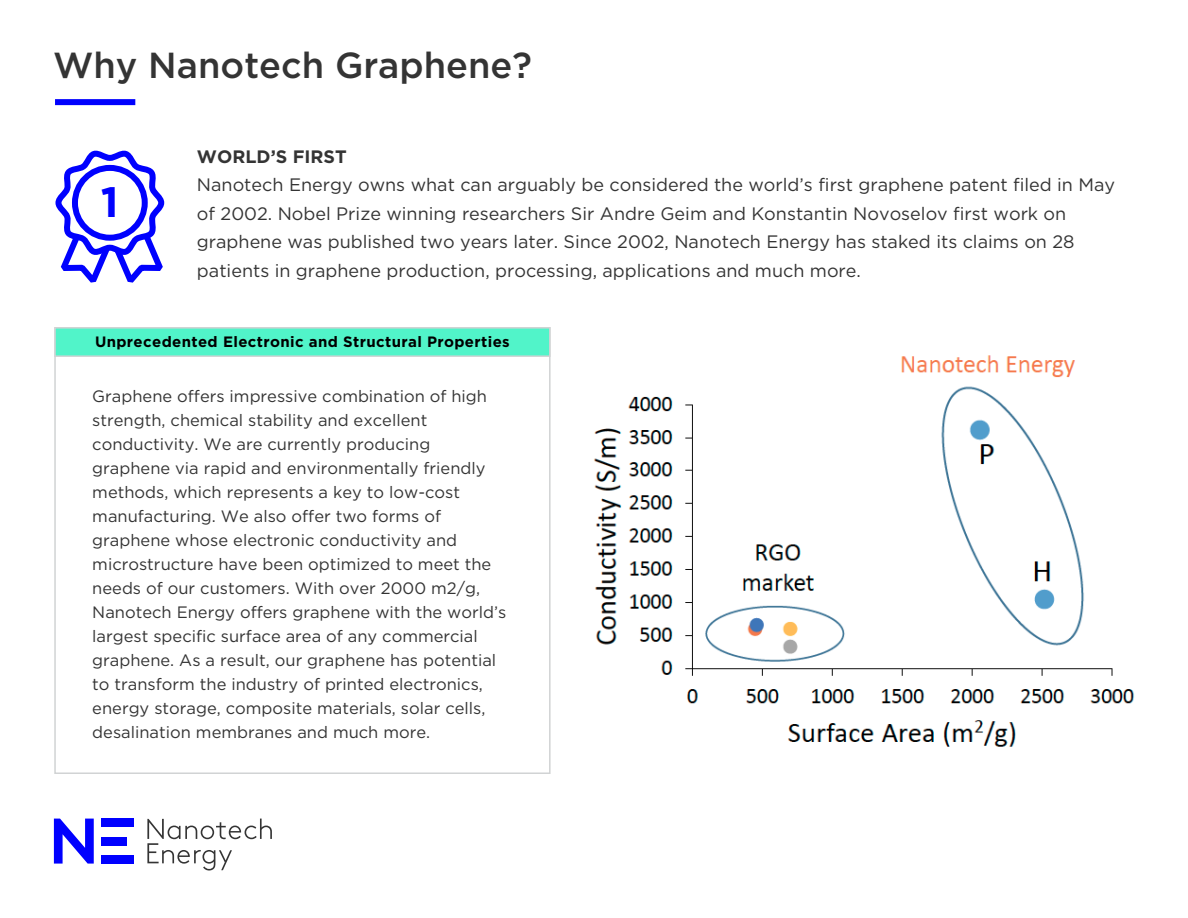
<style>
.page{position:relative;width:1188px;height:918px;background:#fff}
.page>*{position:absolute;margin:0;border:0;box-sizing:border-box;transform-origin:0 0}
.t1{font:700 42.45px "Gotham";color:#0001fe}
.t2{font:500 36.15px "Gotham";color:#343434}
.t3{font:18px/28.5px "Gotham";color:#343434}
.t4{font:700 18px "Gotham";color:#343434}
.t5{font:16.5px/24px "Gotham";color:#343434}
.t6{font:700 15px "Gotham";letter-spacing:.025em;color:#000}
</style>
<div class="page">
<svg style="left:54px;top:819px;width:40px;height:45px"></svg>
<div style="left:101px;top:819px;width:33px;height:8px;background:#00f"></div>
<div style="left:101px;top:855px;width:33px;height:9px;background:#00f"></div>
<div style="left:101px;top:837px;width:26px;height:8px;background:#00f"></div>
<svg style="left:147px;top:819px;width:125px;height:52px"></svg>
<div style="left:55px;top:99px;width:80px;height:6px;background:#0001fe"></div>
<svg style="left:55px;top:150px;width:110px;height:133px"></svg>
<div style="left:75px;top:168px;width:70px;height:70px;background:#fff;border-radius:50%"></div>
<div style="left:72px;top:165px;width:76px;height:76px;border:6px solid #0001fe;border-radius:50%"></div>
<img style="left:593px;top:355px;width:542px;height:392px">
<div style="left:54px;top:327px;width:497px;height:30px;background:#51f4c9;border:2px solid #d1d3d4"></div>
<h2 class="t2" style="left:53px;top:44px;width:480px">Why Nanotech Graphene?</h2>
<h1 class="t1" style="left:101px;top:177px;width:19px">1</h1>
<p class="t4" style="left:197px;top:146px;width:151px">WORLD’S FIRST</p>
<p class="t3" style="left:197px;top:170px;width:920px">Nanotech Energy owns what can arguably be considered the world’s first graphene patent filed in May of 2002. Nobel Prize winning researchers Sir Andre Geim and Konstantin Novoselov first work on graphene was published two years later. Since 2002, Nanotech Energy has staked its claims on 28 patients in graphene production, processing, applications and much more.</p>
<p class="t6" style="left:95px;top:333px;width:416px">Unprecedented Electronic and Structural Properties</p>
<p class="t5" style="left:92px;top:384px;width:416px">Graphene offers impressive combination of high strength, chemical stability and excellent conductivity. We are currently producing graphene via rapid and environmentally friendly methods, which represents a key to low-cost manufacturing. We also offer two forms of graphene whose electronic conductivity and microstructure have been optimized to meet the needs of our customers. With over 2000 m2/g, Nanotech Energy offers graphene with the world’s largest specific surface area of any commercial graphene. As a result, our graphene has potential to transform the industry of printed electronics, energy storage, composite materials, solar cells, desalination membranes and much more.</p>
</div>
